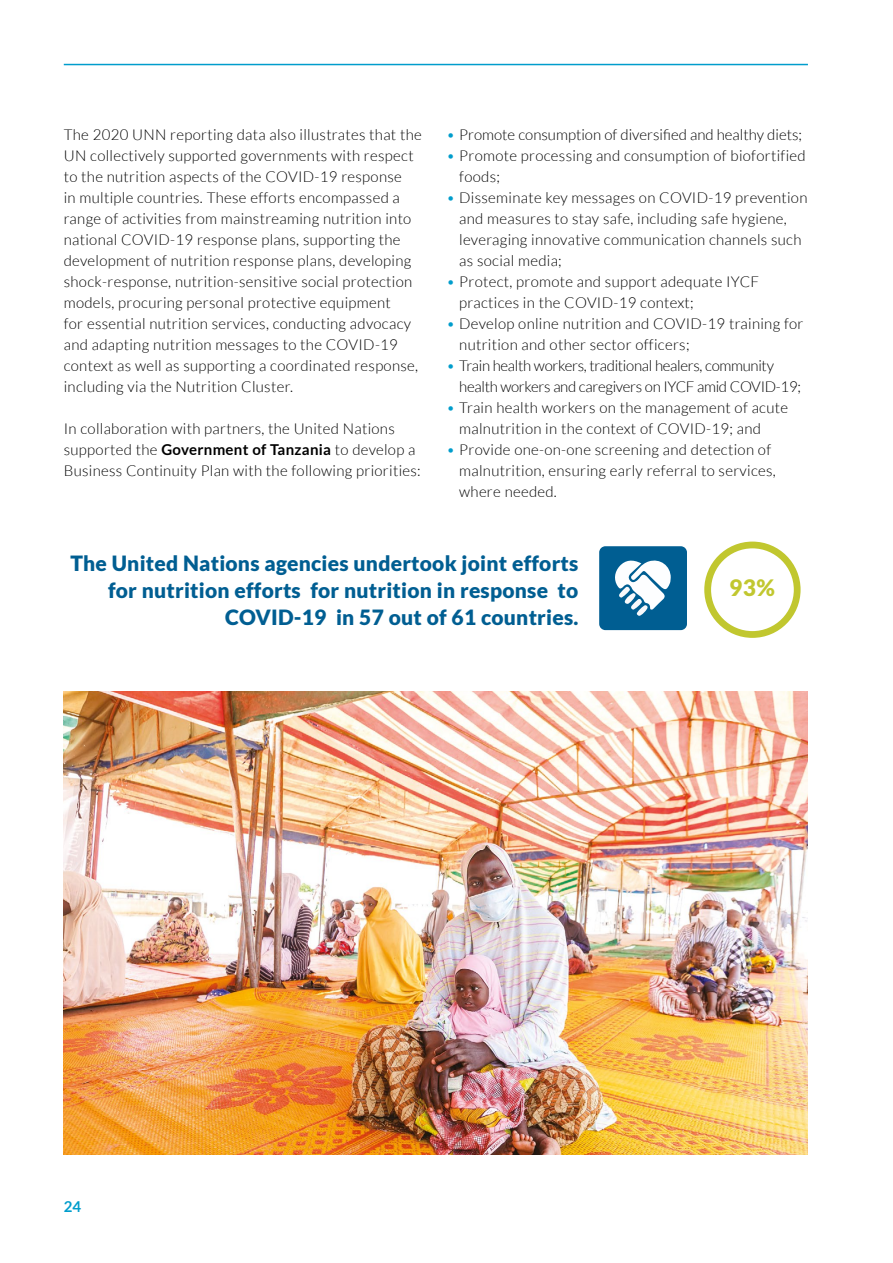
<style>
.page{position:relative;width:893px;height:1263px;background:#fff}
.page>*{position:absolute;margin:0;border:0;box-sizing:border-box;transform-origin:0 0}
.t1{font:900 22.65px "Lato";color:#c1c72f}
.t2{font:900 21px/27px "Lato";letter-spacing:.01em;color:#005e92;text-align:right}
.t3{font:300 15px/21px "Lato";letter-spacing:.02em;color:#000}
.t4{font:300 15px/21px "Lato";letter-spacing:-.02em;color:#000}
.t5{font:300 15px "Lato";color:#000}
.t6{font:700 15px "Lato";color:#009dcc}
.s1{font-weight:700}
.s2{color:#009dcc}
</style>
<div class="page">
<hr style="left:64px;top:64px;width:744px;height:1px;background:#009dcc">
<div style="left:704px;top:542px;width:97px;height:96px;border:7px solid #c1c72f;border-radius:50%"></div>
<div style="left:599px;top:546px;width:88px;height:84px;background:#005e92;border-radius:6px"></div>
<svg style="left:615px;top:560px;width:56px;height:56px"></svg>
<img style="left:64px;top:691px;width:744px;height:463px">
<p class="t3" style="left:64px;top:124px;width:359px">The 2020 UNN reporting data also illustrates that the UN collectively supported governments with respect to the nutrition aspects of the COVID-19 response<br>in multiple countries. These efforts encompassed a range of activities from mainstreaming nutrition into national COVID-19 response plans, supporting the development of nutrition response plans, developing shock-response, nutrition-sensitive social protection models, procuring personal protective equipment<br>for essential nutrition services, conducting advocacy and adapting nutrition messages to the COVID-19 context as well as supporting a coordinated response, including via the Nutrition Cluster.</p>
<p class="t3" style="left:64px;top:418px;width:359px">In collaboration with partners, the United Nations supported the <span class="s1">Government of Tanzania</span> to develop a<br>Business Continuity Plan with the following priorities:</p>
<p class="t5" style="left:446px;top:126px;width:357px"><span class="s2">•</span> Promote consumption of diversified and healthy diets;</p>
<p class="t3" style="left:459px;top:145px;width:348px;text-indent:-13px"><span class="s2">•</span> Promote processing and consumption of biofortified foods;</p>
<p class="t3" style="left:459px;top:187px;width:350px;text-indent:-13px"><span class="s2">•</span> Disseminate key messages on COVID-19 prevention and measures to stay safe, including safe hygiene, leveraging innovative communication channels such as social media;</p>
<p class="t3" style="left:459px;top:271px;width:301px;text-indent:-13px"><span class="s2">•</span> Protect, promote and support adequate IYCF practices in the COVID-19 context;</p>
<p class="t3" style="left:459px;top:313px;width:346px;text-indent:-13px"><span class="s2">•</span> Develop online nutrition and COVID-19 training for nutrition and other sector officers;</p>
<p class="t4" style="left:459px;top:355px;width:343px;text-indent:-13px"><span class="s2">•</span> Train health workers, traditional healers, community health workers and caregivers on IYCF amid COVID-19;</p>
<p class="t3" style="left:459px;top:397px;width:330px;text-indent:-13px"><span class="s2">•</span> Train health workers on the management of acute malnutrition in the context of COVID-19; and</p>
<p class="t3" style="left:459px;top:439px;width:318px;text-indent:-13px"><span class="s2">•</span> Provide one-on-one screening and detection of malnutrition, ensuring early referral to services, where needed.</p>
<h2 class="t2" style="left:70px;top:549px;width:510px">The United Nations agencies undertook joint efforts for nutrition efforts for nutrition in response to<br>COVID-19 in 57 out of 61 countries.</h2>
<h1 class="t1" style="left:729px;top:575px;width:47px">93%</h1>
<p class="t6" style="left:64px;top:1198px;width:19px">24</p>
</div>
